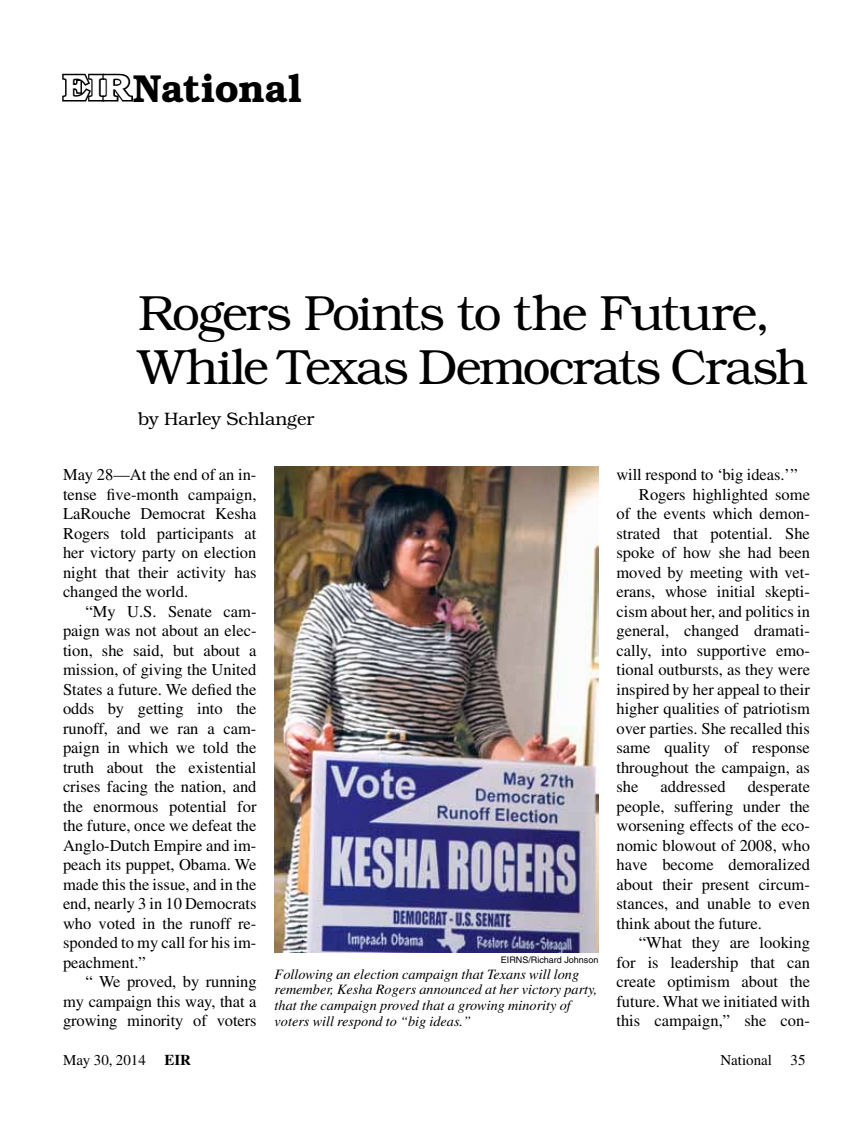
<style>
.page{position:relative;width:864px;height:1134px;background:#fff}
.page>*{position:absolute;margin:0;border:0;box-sizing:border-box;transform-origin:0 0}
.t1{font:300 49.5px/54px "Bookman";letter-spacing:-.035em;color:#000}
.t2{font:600 39px "Bookman";letter-spacing:-.01em;color:#000}
.t3{font:300 18px "Bookman";color:#000}
.t4{font:16.5px/19.5px "Times";color:#000;text-align:justify}
.t5{font:15px "Times";color:#000}
.t6{font:italic 14.25px/15.8px "Times";color:#000}
.t7{font:9px "Helvetica";color:#000}
.s1{font-size:36.3px;color:#fff}
.s2{font-weight:700}
</style>
<div class="page">
<svg style="left:62px;top:73px;width:71px;height:29px"></svg>
<img style="left:274px;top:466px;width:324px;height:486px">
<h2 class="t2" style="left:63px;top:65px;width:240px"><span class="s1">EIR</span>National</h2>
<h1 class="t1" style="left:138px;top:286px;width:672px">Rogers Points to the Future,<br>While Texas Democrats Crash</h1>
<p class="t3" style="left:138px;top:408px;width:178px">by Harley Schlanger</p>
<p class="t4" style="left:63px;top:465px;width:195px">May 28—At the end of an in&shy;tense five-month campaign, LaRouche Democrat Kesha Rogers told participants at her victory party on election night that their activity has changed the world.</p>
<p class="t4" style="left:63px;top:601px;width:195px;text-indent:23px">“My U.S. Senate cam&shy;paign was not about an elec&shy;tion, she said, but about a mission, of giving the United States a future. We defied the odds by getting into the runoff, and we ran a cam&shy;paign in which we told the truth about the existential crises facing the nation, and the enormous potential for the future, once we defeat the Anglo-Dutch Empire and im&shy;peach its puppet, Obama. We made this the issue, and in the end, nearly 3 in 10 Democrats who voted in the runoff re&shy;sponded to my call for his im&shy;peachment.”</p>
<p class="t4" style="left:63px;top:972px;width:195px;text-indent:23px">“ We proved, by running my campaign this way, that a growing minority of voters</p>
<p class="t7" style="left:501px;top:955px;width:99px">EIRNS/Richard Johnson</p>
<p class="t6" style="left:275px;top:966px;width:324px">Following an election campaign that Texans will long remember, Kesha Rogers announced at her victory party, that the campaign proved that a growing minority of voters will respond to “big ideas.”</p>
<p class="t4" style="left:616px;top:465px;width:183px">will respond to ‘big ideas.’”</p>
<p class="t4" style="left:639px;top:484px;width:173px">Rogers highlighted some</p>
<p class="t4" style="left:616px;top:504px;width:195px">of the events which demon-</p>
<p class="t4" style="left:616px;top:523px;width:195px">strated that potential. She</p>
<p class="t4" style="left:616px;top:543px;width:195px">spoke of how she had been</p>
<p class="t4" style="left:616px;top:562px;width:195px">moved by meeting with vet-</p>
<p class="t4" style="left:616px;top:582px;width:195px">erans, whose initial skepti-</p>
<p class="t4" style="left:616px;top:601px;width:195px">cism about her, and politics in</p>
<p class="t4" style="left:616px;top:621px;width:195px">general, changed dramati-</p>
<p class="t4" style="left:616px;top:640px;width:195px">cally, into supportive emo-</p>
<p class="t4" style="left:616px;top:660px;width:195px">tional outbursts, as they were</p>
<p class="t4" style="left:616px;top:679px;width:195px">inspired by her appeal to their</p>
<p class="t4" style="left:616px;top:699px;width:195px">higher qualities of patriotism</p>
<p class="t4" style="left:616px;top:718px;width:195px">over parties. She recalled this</p>
<p class="t4" style="left:616px;top:738px;width:195px">same quality of response</p>
<p class="t4" style="left:616px;top:757px;width:195px">throughout the campaign, as</p>
<p class="t4" style="left:616px;top:777px;width:23px">she</p>
<p class="t4" style="left:661px;top:777px;width:67px">addressed</p>
<p class="t4" style="left:616px;top:777px;width:195px;text-indent:131px">desperate people, suffering under the worsening effects of the eco&shy;nomic blowout of 2008, who have become demoralized about their present circum&shy;stances, and unable to even think about the future.</p>
<p class="t4" style="left:616px;top:933px;width:195px;text-indent:23px">“What they are looking for is leadership that can create optimism about the future. What we initiated with this campaign,” she con-</p>
<p class="t5" style="left:63px;top:1052px;width:130px">May 30, 2014 <span class="s2">EIR</span></p>
<p class="t5" style="left:720px;top:1052px;width:87px">National 35</p>
</div>
